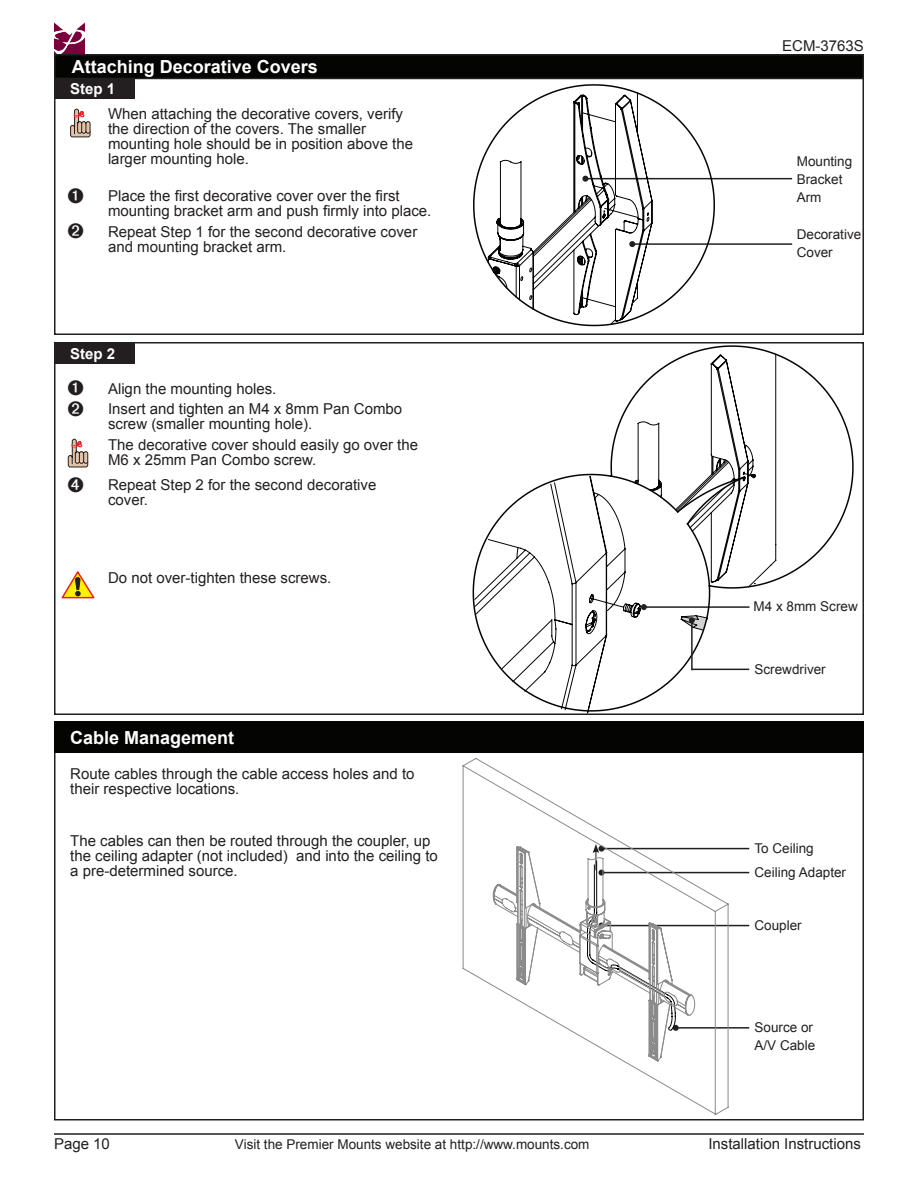
<style>
.page{position:relative;width:918px;height:1188px;background:#fff}
.page>*{position:absolute;margin:0;border:0;box-sizing:border-box;transform-origin:0 0}
.Heading_1__cont_d{font:700 18px "Arial";color:#fff}
.Heading_1{font:700 18px "Arial";color:#fff}
.Step{font:15px/15px "Arial";color:#231f20}
.Substep_2{font:15px/15px "Arial";color:#231f20}
.Substep_1{font:15px/15px "Arial";color:#231f20}
.Substep_4{font:15px/15px "Arial";color:#231f20}
.Warning{font:15px "Arial";color:#231f20}
.Step-2{font:700 15px "Arial";color:#fff}
.t1{font:13.5px "Arial";color:#231f20}
</style>
<div class="page">
<svg style="left:54px;top:22px;width:31px;height:32px"></svg>
<hr style="left:54px;top:1133px;width:810px;height:2px;background:#231f20">
<div style="left:54px;top:342px;width:810px;height:373px;border:2px solid #231f20"></div>
<div style="left:54px;top:77px;width:810px;height:258px;border:2px solid #231f20"></div>
<div style="left:54px;top:343px;width:81px;height:21px;background:#231f20"></div>
<div style="left:55px;top:55px;width:808px;height:23px;background:#040503"></div>
<div style="left:54px;top:54px;width:810px;height:25px;border:2px solid #231f20"></div>
<div style="left:54px;top:78px;width:81px;height:21px;background:#231f20"></div>
<hr style="left:632px;top:243px;width:160px;height:2px;background:#231f20">
<hr style="left:585px;top:178px;width:207px;height:1px;background:#231f20">
<svg style="left:70px;top:109px;width:20px;height:28px"></svg>
<svg style="left:61px;top:571px;width:34px;height:28px"></svg>
<div style="left:54px;top:722px;width:810px;height:31px;background:#040503"></div>
<hr style="left:676px;top:1027px;width:73px;height:2px;background:#231f20">
<hr style="left:602px;top:848px;width:147px;height:1px;background:#231f20">
<hr style="left:602px;top:872px;width:147px;height:1px;background:#231f20">
<hr style="left:602px;top:925px;width:147px;height:1px;background:#231f20">
<svg style="left:462px;top:758px;width:267px;height:357px"></svg>
<svg style="left:493px;top:844px;width:202px;height:218px"></svg>
<svg style="left:68px;top:439px;width:20px;height:28px"></svg>
<svg style="left:472px;top:345px;width:382px;height:325px"></svg>
<svg style="left:474px;top:355px;width:275px;height:358px"></svg>
<svg style="left:473px;top:84px;width:242px;height:242px"></svg>
<svg style="left:488px;top:92px;width:165px;height:233px"></svg>
<hr style="left:691px;top:620px;width:2px;height:50px;background:#231f20">
<svg style="left:585px;top:604px;width:123px;height:30px"></svg>
<p class="Heading_1__cont_d" style="left:72px;top:55px;width:248px">Attaching Decorative Covers</p>
<p class="Step-2" style="left:70px;top:79px;width:47px">Step 1</p>
<p class="Step" style="left:108px;top:107px;width:307px">When attaching the decorative covers, verify the direction of the covers. The smaller mounting hole should be in position above the larger mounting hole.</p>
<p class="Substep_1" style="left:108px;top:189px;width:325px">Place the first decorative cover over the first mounting bracket arm and push firmly into place.</p>
<p class="Substep_2" style="left:108px;top:224px;width:311px">Repeat Step 1 for the second decorative cover and mounting bracket arm.</p>
<p class="Step-2" style="left:70px;top:344px;width:47px">Step 2</p>
<p class="Substep_1" style="left:108px;top:381px;width:170px">Align the mounting holes.</p>
<p class="Substep_2" style="left:108px;top:402px;width:296px">Insert and tighten an M4 x 8mm Pan Combo screw (smaller mounting hole).</p>
<p class="Step" style="left:108px;top:437px;width:312px">The decorative cover should easily go over the<br>M6 x 25mm Pan Combo screw.</p>
<p class="Substep_4" style="left:108px;top:478px;width:270px">Repeat Step 2 for the second decorative cover.</p>
<p class="Warning" style="left:108px;top:568px;width:225px">Do not over-tighten these screws.</p>
<p class="Heading_1" style="left:70px;top:726px;width:166px">Cable Management</p>
<p class="Step" style="left:70px;top:766px;width:346px">Route cables through the cable access holes and to their respective locations.</p>
<p class="Step" style="left:70px;top:833px;width:369px">The cables can then be routed through the coupler, up the ceiling adapter (not included) and into the ceiling to a pre-determined source.</p>
<p class="Step" style="left:782px;top:38px;width:83px">ECM-3763S</p>
<p class="t1" style="left:797px;top:153px;width:57px">Mounting</p>
<p class="t1" style="left:797px;top:171px;width:47px">Bracket</p>
<p class="t1" style="left:797px;top:189px;width:26px">Arm</p>
<p class="t1" style="left:797px;top:226px;width:66px">Decorative</p>
<p class="t1" style="left:797px;top:244px;width:38px">Cover</p>
<p class="t1" style="left:754px;top:598px;width:106px">M4 x 8mm Screw</p>
<p class="t1" style="left:755px;top:660px;width:73px">Screwdriver</p>
<p class="t1" style="left:755px;top:839px;width:61px">To Ceiling</p>
<p class="t1" style="left:755px;top:863px;width:93px">Ceiling Adapter</p>
<p class="t1" style="left:755px;top:916px;width:49px">Coupler</p>
<p class="t1" style="left:755px;top:1018px;width:60px">Source or</p>
<p class="t1" style="left:755px;top:1036px;width:62px">A/V Cable</p>
<p class="Step" style="left:54px;top:1136px;width:57px">Page 10</p>
<p class="t1" style="left:235px;top:1135px;width:356px">Visit the Premier Mounts website at http://www.mounts.com</p>
<p class="Step" style="left:708px;top:1136px;width:154px">Installation Instructions</p>
</div>
